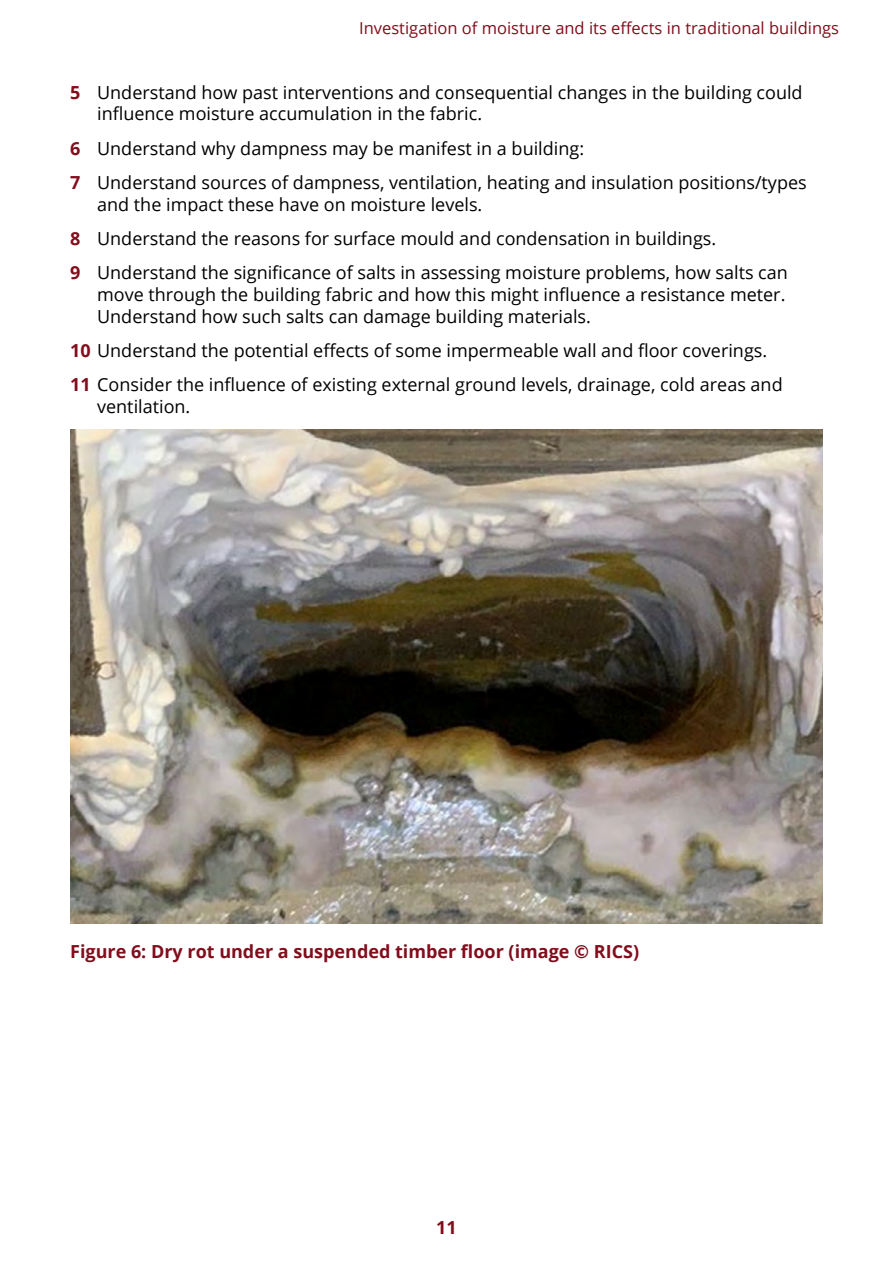
<style>
.page{position:relative;width:893px;height:1263px;background:#fff}
.page>*{position:absolute;margin:0;border:0;box-sizing:border-box;transform-origin:0 0}
.t1{font:18px/34.3px "Open Sans";color:#000}
.t2{font:700 18px "Open Sans";color:#820d1c}
.t3{font:16.5px "Open Sans";color:#820d1c}
.s1{font-weight:700;color:#820d1c}
</style>
<div class="page">
<img style="left:70px;top:429px;width:753px;height:495px">
<p class="t3" style="left:359px;top:17px;width:481px">Investigation of moisture and its effects in traditional buildings</p>
<p class="t1" style="left:97px;top:81px;width:707px;line-height:21.6px;text-indent:-27px"><span class="s1">5</span> Understand how past interventions and consequential changes in the building could influence moisture accumulation in the fabric.</p>
<p class="t1" style="left:70px;top:131px;width:738px"><span class="s1">6</span> Understand why dampness may be manifest in a building:<br><span class="s1">7</span> Understand sources of dampness, ventilation, heating and insulation positions/types</p>
<p class="t1" style="left:70px;top:187px;width:719px;text-indent:27px">and the impact these have on moisture levels.<br><span class="s1">8</span> Understand the reasons for surface mould and condensation in buildings.<br><span class="s1">9</span> Understand the significance of salts in assessing moisture problems, how salts can</p>
<p class="t1" style="left:97px;top:283px;width:690px;line-height:21.6px">move through the building fabric and how this might influence a resistance meter.<br>Understand how such salts can damage building materials.</p>
<p class="t1" style="left:70px;top:333px;width:714px"><span class="s1">10</span> Understand the potential effects of some impermeable wall and floor coverings.<br><span class="s1">11</span> Consider the influence of existing external ground levels, drainage, cold areas and</p>
<p class="t1" style="left:97px;top:389px;width:95px">ventilation.</p>
<p class="t2" style="left:70px;top:939px;width:570px">Figure 6: Dry rot under a suspended timber floor (image © RICS)</p>
<p class="t2" style="left:436px;top:1215px;width:22px">11</p>
</div>
